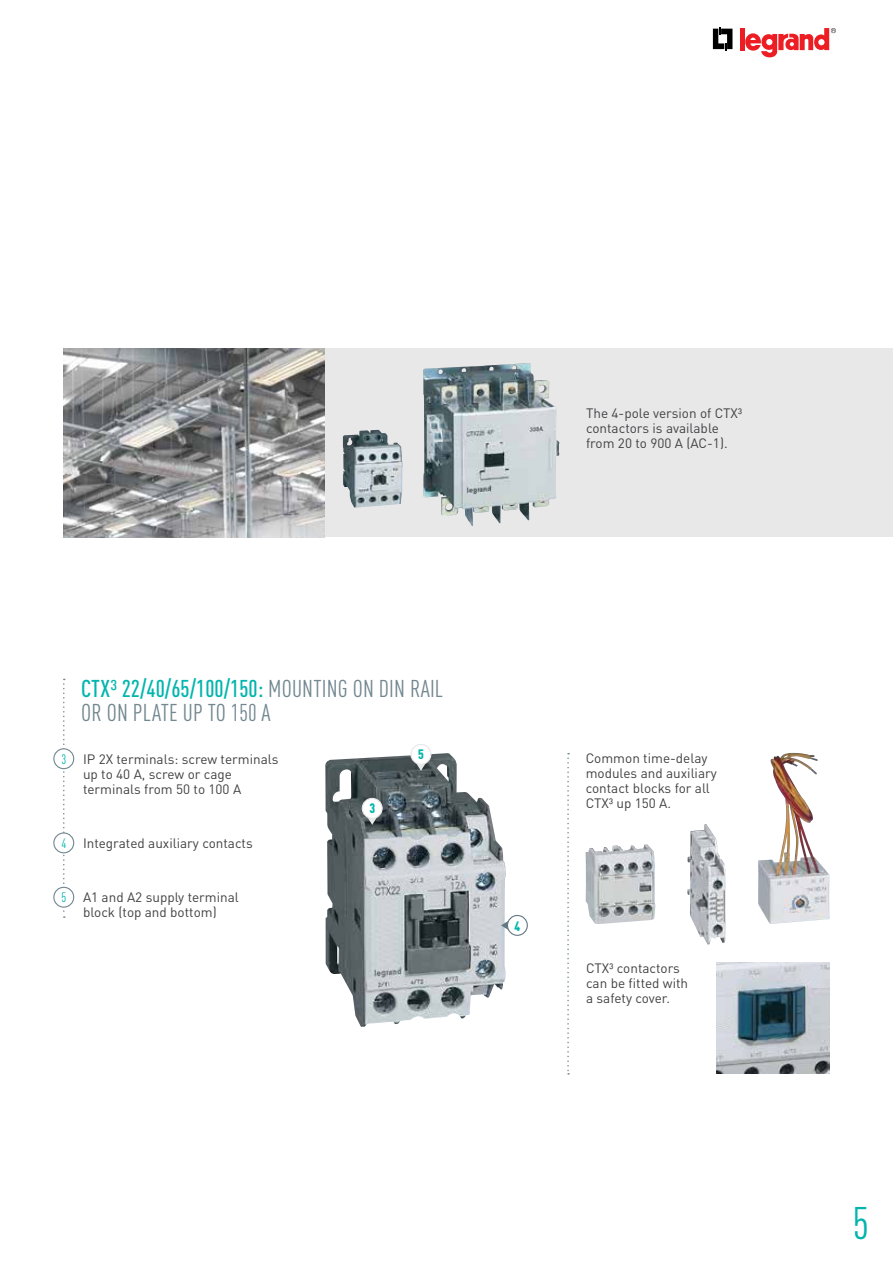
<style>
.page{position:relative;width:893px;height:1263px;background:#fff}
.page>*{position:absolute;margin:0;border:0;box-sizing:border-box;transform-origin:0 0}
.t1{font:condensed 45px "DIN Pro";color:#00b5ad}
.t2{font:condensed 24px/24px "DIN Pro";color:#728790}
.t3{font:13.5px/15px "DIN Pro";color:#414042}
.t4{font:900 condensed 13.5px "DIN Pro";color:#00b5ad}
.t5{font:condensed 13.5px "DIN Pro";color:#00b5ad}
.s1{font-weight:500;color:#00b5ad}
.s2{font-stretch:condensed;color:#00b5ad}
</style>
<div class="page">
<div style="left:325px;top:348px;width:568px;height:189px;background:#e9e8e9"></div>
<img style="left:64px;top:348px;width:261px;height:189px">
<img style="left:325px;top:753px;width:181px;height:274px">
<img style="left:423px;top:363px;width:136px;height:163px">
<img style="left:586px;top:844px;width:69px;height:80px">
<img style="left:717px;top:962px;width:113px;height:112px">
<img style="left:758px;top:753px;width:72px;height:171px">
<img style="left:687px;top:824px;width:39px;height:120px">
<img style="left:343px;top:430px;width:60px;height:78px">
<svg style="left:63px;top:679px;width:2px;height:239px"></svg>
<div style="left:54px;top:749px;width:20px;height:20px;background:#fff;border-radius:50%"></div>
<div style="left:53px;top:748px;width:21px;height:21px;border:1px solid #728790;border-radius:50%"></div>
<div style="left:54px;top:833px;width:20px;height:20px;background:#fff;border-radius:50%"></div>
<div style="left:53px;top:832px;width:21px;height:21px;border:1px solid #728790;border-radius:50%"></div>
<div style="left:54px;top:887px;width:20px;height:20px;background:#fff;border-radius:50%"></div>
<div style="left:53px;top:887px;width:21px;height:21px;border:1px solid #728790;border-radius:50%"></div>
<svg style="left:366px;top:816px;width:12px;height:9px"></svg>
<div style="left:362px;top:798px;width:20px;height:20px;background:#fff;border-radius:50%"></div>
<div style="left:362px;top:798px;width:21px;height:21px;border:1px solid #e9e8e9;border-radius:50%"></div>
<svg style="left:415px;top:762px;width:12px;height:9px"></svg>
<div style="left:411px;top:744px;width:20px;height:20px;background:#fff;border-radius:50%"></div>
<div style="left:410px;top:744px;width:21px;height:21px;border:1px solid #e9e8e9;border-radius:50%"></div>
<svg style="left:501px;top:919px;width:8px;height:12px"></svg>
<div style="left:507px;top:915px;width:21px;height:21px;border:1px solid #637883;border-radius:50%"></div>
<svg style="left:567px;top:753px;width:2px;height:321px"></svg>
<svg style="left:713px;top:27px;width:19px;height:24px"></svg>
<hr style="left:740px;top:28px;width:4px;height:22px;background:#ed1d24">
<svg style="left:745px;top:28px;width:91px;height:29px"></svg>
<p class="t3" style="left:586px;top:404px;width:158px">The 4-pole version of CTX³ contactors is available from 20 to 900 A (AC-1).</p>
<p class="t5" style="left:61px;top:749px;width:6px">3</p>
<p class="t2" style="left:81px;top:675px;width:363px"><span class="s1">CTX³ 22/40/65/100/150:</span> MOUNTIN G ON DIN RAIL<br>OR ON PLATE</p>
<p class="t2" style="left:183px;top:699px;width:89px">UP TO 150 A</p>
<p class="t3" style="left:83px;top:750px;width:197px">IP 2X terminals: screw terminals up to 40 A, screw or cage terminals from 50 to 100 A</p>
<p class="t4" style="left:369px;top:800px;width:7px">3</p>
<p class="t4" style="left:418px;top:746px;width:7px">5</p>
<p class="t3" style="left:61px;top:834px;width:193px"><span class="s2">4</span> Integrated auxiliary contacts</p>
<p class="t3" style="left:61px;top:888px;width:179px;text-align:center"><span class="s2">5</span> A1 and A2 supply terminal block (top and bottom)</p>
<p class="t4" style="left:515px;top:917px;width:7px">4</p>
<p class="t3" style="left:586px;top:749px;width:133px">Common time-delay modules and auxiliary contact blocks for all<br>CTX³ up 150 A.</p>
<p class="t3" style="left:586px;top:959px;width:104px">CTX³ contactors can be fitted with a safety cover.</p>
<p class="t1" style="left:853px;top:1191px;width:18px">5</p>
</div>
